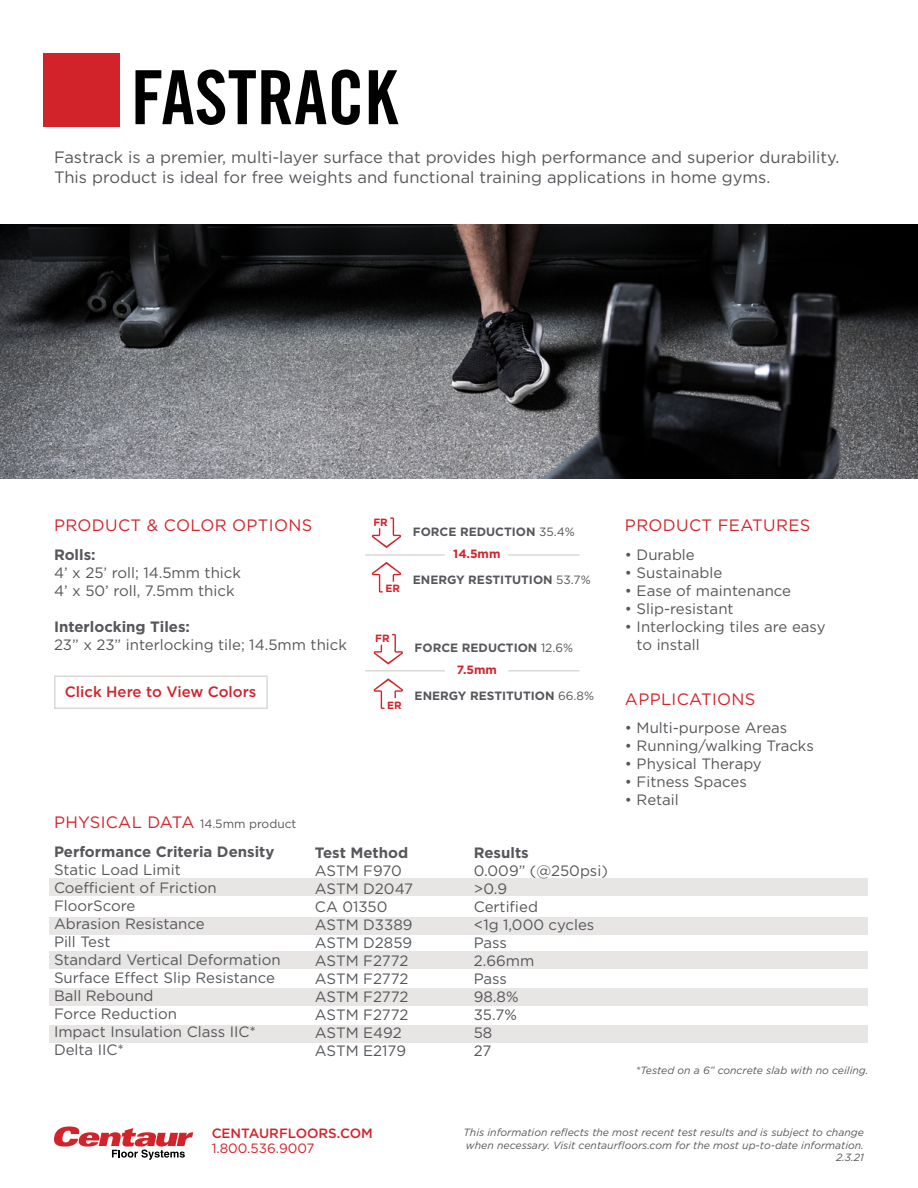
<style>
.page{position:relative;width:918px;height:1188px;background:#fff}
.page>*{position:absolute;margin:0;border:0;box-sizing:border-box;transform-origin:0 0}
.t1{font:74.7px "Trade Gothic LT Std Bd Cn 20";color:#000}
.t2{font:16.5px/19.8px "Gotham";color:#56575b}
.t3{font:16.5px "Gotham";letter-spacing:.02em;color:#d2232a}
.t4{font:15px/18px "Gotham";color:#56575b}
.t5{font:700 15px "Gotham";color:#56575b}
.t6{font:500 15px "Gotham";color:#d2232a}
.t7{font:500 13.5px "Gotham";color:#d2232a}
.t8{font:13.5px "Gotham";color:#d2232a}
.t9{font:700 12px "Gotham";color:#56575b}
.t10{font:12px "Gotham";color:#56575b}
.t11{font:700 12px "Gotham";color:#d2232a}
.t12{font:italic 10.5px/12.6px "Gotham";color:#56575b;text-align:right}
.t13{font:700 10.5px "Gotham";color:#d2232a}
.s1{font-weight:400}
.s2{font-size:16.5px;color:#d2232a}
</style>
<div class="page">
<div style="left:50px;top:879px;width:818px;height:17px;background:#e8e6e4"></div>
<div style="left:50px;top:917px;width:818px;height:18px;background:#e8e6e4"></div>
<div style="left:50px;top:951px;width:818px;height:18px;background:#e8e6e4"></div>
<div style="left:50px;top:988px;width:818px;height:18px;background:#e8e6e4"></div>
<div style="left:50px;top:1025px;width:818px;height:18px;background:#e8e6e4"></div>
<div style="left:43px;top:53px;width:76px;height:74px;background:#d2232a"></div>
<svg style="left:54px;top:1127px;width:139px;height:33px"></svg>
<img style="left:0;top:225px;width:918px;height:254px">
<div style="left:54px;top:675px;width:214px;height:34px;border:2px solid #dbd8d6"></div>
<svg style="left:372px;top:562px;width:29px;height:31px"></svg>
<svg style="left:372px;top:517px;width:29px;height:31px"></svg>
<hr style="left:365px;top:554px;width:80px;height:2px;background:#dbd8d6">
<hr style="left:508px;top:554px;width:71px;height:2px;background:#dbd8d6">
<hr style="left:365px;top:670px;width:80px;height:2px;background:#dbd8d6">
<svg style="left:374px;top:679px;width:29px;height:30px"></svg>
<svg style="left:374px;top:634px;width:29px;height:30px"></svg>
<hr style="left:508px;top:670px;width:71px;height:2px;background:#dbd8d6">
<h1 class="t1" style="left:131px;top:52px;width:268px">FASTRACK</h1>
<p class="t2" style="left:54px;top:147px;width:787px">Fastrack is a premier, multi-layer surface that provides high performance and superior durability.<br>This product is ideal for free weights and functional training applications in home gyms.</p>
<p class="t3" style="left:54px;top:516px;width:260px">PRODUCT &amp; COLOR OPTIONS</p>
<p class="t5" style="left:54px;top:546px;width:43px">Rolls:</p>
<p class="t4" style="left:54px;top:563px;width:189px">4’ x 25’ roll; 14.5mm thick<br>4’ x 50’ roll, 7.5mm thick</p>
<p class="t5" style="left:54px;top:618px;width:138px">Interlocking Tiles:</p>
<p class="t4" style="left:54px;top:635px;width:294px">23” x 23” interlocking tile; 14.5mm thick</p>
<p class="t6" style="left:65px;top:683px;width:193px">Click Here to View Colors</p>
<p class="t13" style="left:373px;top:516px;width:16px">FR</p>
<p class="t13" style="left:385px;top:582px;width:16px">ER</p>
<p class="t9" style="left:413px;top:525px;width:164px">FORCE REDUCTION <span class="s1">35.4%</span></p>
<p class="t9" style="left:413px;top:572px;width:179px">ENERGY RESTITUTION <span class="s1">53.7%</span></p>
<p class="t11" style="left:453px;top:547px;width:49px">14.5mm</p>
<p class="t13" style="left:375px;top:632px;width:16px">FR</p>
<p class="t13" style="left:387px;top:699px;width:16px">ER</p>
<p class="t9" style="left:415px;top:641px;width:160px">FORCE REDUCTION <span class="s1">12.6%</span></p>
<p class="t9" style="left:415px;top:689px;width:181px">ENERGY RESTITUTION <span class="s1">66.8%</span></p>
<p class="t11" style="left:457px;top:663px;width:42px">7.5mm</p>
<p class="t10" style="left:54px;top:818px;width:244px"><span class="s2">PHYSICAL DATA</span> 14.5mm product</p>
<p class="t5" style="left:54px;top:843px;width:222px">Performance Criteria Density</p>
<p class="t4" style="left:54px;top:861px;width:228px">Static Load Limit<br>Coefficient of Friction<br>FloorScore<br>Abrasion Resistance<br>Pill Test<br>Standard Vertical Deformation<br>Surface Effect Slip Resistance<br>Ball Rebound<br>Force Reduction<br>Impact Insulation Class IIC*<br>Delta IIC*</p>
<p class="t5" style="left:315px;top:845px;width:95px">Test Method</p>
<p class="t4" style="left:315px;top:862px;width:100px">ASTM F970<br>ASTM D2047<br>CA 01350<br>ASTM D3389<br>ASTM D2859<br>ASTM F2772<br>ASTM F2772<br>ASTM F2772<br>ASTM F2772<br>ASTM E492<br>ASTM E2179</p>
<p class="t5" style="left:474px;top:844px;width:57px">Results</p>
<p class="t4" style="left:474px;top:862px;width:136px">0.009” (@250psi) &gt;0.9<br>Certified<br>&lt;1g 1,000 cycles<br>Pass<br>2.66mm<br>Pass<br>98.8%<br>35.7%<br>58<br>27</p>
<p class="t3" style="left:625px;top:516px;width:187px">PRODUCT FEATURES</p>
<p class="t4" style="left:625px;top:545px;width:71px">• Durable</p>
<p class="t4" style="left:625px;top:563px;width:99px">• Sustainable</p>
<p class="t4" style="left:625px;top:581px;width:168px">• Ease of maintenance</p>
<p class="t4" style="left:625px;top:599px;width:110px">• Slip-resistant</p>
<p class="t4" style="left:637px;top:617px;width:191px;text-indent:-12px">• Interlocking tiles are easy to install</p>
<p class="t3" style="left:625px;top:690px;width:132px">APPLICATIONS</p>
<p class="t4" style="left:625px;top:719px;width:164px">• Multi-purpose Areas</p>
<p class="t4" style="left:625px;top:737px;width:191px">• Running/walking Tracks</p>
<p class="t4" style="left:625px;top:755px;width:138px">• Physical Therapy</p>
<p class="t4" style="left:625px;top:773px;width:123px">• Fitness Spaces</p>
<p class="t4" style="left:625px;top:791px;width:55px">• Retail</p>
<p class="t12" style="left:636px;top:1064px;width:234px">*Tested on a 6” concrete slab with no ceiling.</p>
<p class="t7" style="left:212px;top:1126px;width:163px">CENTAURFLOORS.COM</p>
<p class="t8" style="left:212px;top:1141px;width:104px">1.800.536.9007</p>
<p class="t12" style="left:464px;top:1126px;width:402px">This information reflects the most recent test results and is subject to change when necessary. Visit centaurfloors.com for the most up-to-date information.<br>2.3.21</p>
</div>
